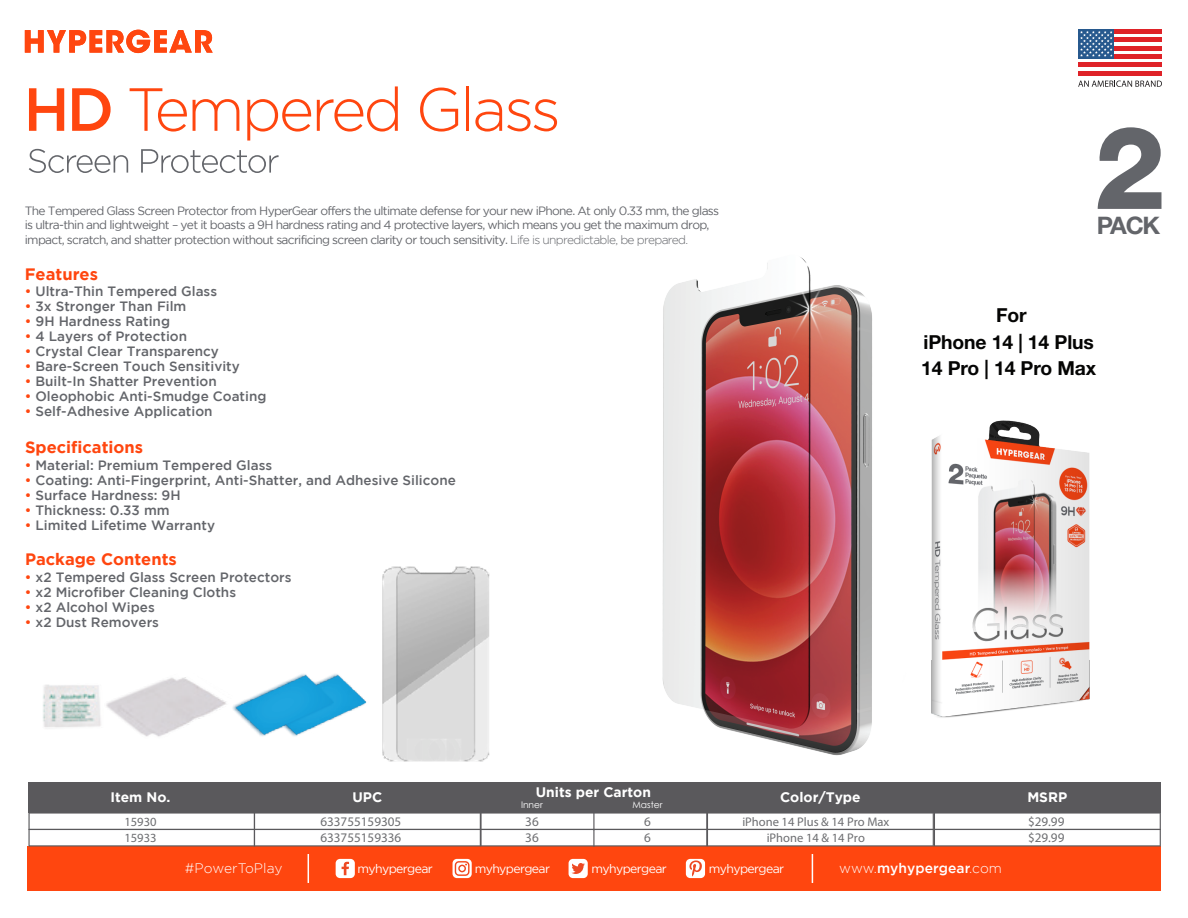
<style>
.page{position:relative;width:1188px;height:918px;background:#fff}
.page>*{position:absolute;margin:0;border:0;box-sizing:border-box;transform-origin:0 0}
.t1{font:800 115.5px "Helvetica Neue LT Std";color:#63656a}
.t2{font:700 24.15px "Helvetica Neue LT Std";color:#63656a}
.t3{font:700 19.35px/26.2px "Helvetica Neue LT Std";letter-spacing:-.005em;color:#050504;text-align:center}
.t4{font:700 16.5px "Gotham";color:#ff460f}
.t5{font:700 13.8px "Gotham";color:#fff}
.t6{font:500 13.8px "Gotham";letter-spacing:.01em;color:#fff}
.t7{font:300 13.8px "Gotham";letter-spacing:.005em;color:#fff}
.t8{font:500 13.5px "Gotham";color:#63656a}
.t9{font:13.2px "Myriad Pro";color:#6d6e71}
.t10{font:12.6px "Myriad Pro";color:#6d6e71}
.t11{font:12.3px "Gotham";letter-spacing:-.05em;color:#fff}
.t12{font:12px/14.4px "Gotham";letter-spacing:-.06em;color:#63656a}
.t13{font:9.15px "Century Gothic";color:#fff}
.s1{font-weight:300}
.s2{color:#ff460f}
</style>
<div class="page">
<div style="left:27px;top:847px;width:1134px;height:44px;background:#ff460f"></div>
<div style="left:336px;top:859px;width:19px;height:19px;background:#fff;border-radius:4px"></div>
<svg style="left:342px;top:862px;width:7px;height:13px"></svg>
<div style="left:569px;top:859px;width:19px;height:19px;background:#fff;border-radius:4px"></div>
<svg style="left:571px;top:863px;width:14px;height:11px"></svg>
<div style="left:686px;top:859px;width:19px;height:19px;background:#fff;border-radius:4px"></div>
<svg style="left:689px;top:861px;width:13px;height:15px"></svg>
<svg style="left:308px;top:854px;width:1px;height:29px"></svg>
<svg style="left:812px;top:854px;width:1px;height:29px"></svg>
<svg style="left:453px;top:859px;width:19px;height:19px"></svg>
<hr style="left:1081px;top:29px;width:81px;height:4px;background:#df2228">
<hr style="left:1081px;top:38px;width:81px;height:4px;background:#df2228">
<hr style="left:1081px;top:46px;width:81px;height:4px;background:#df2228">
<div style="left:1081px;top:54px;width:81px;height:5px;background:#df2228"></div>
<hr style="left:1078px;top:63px;width:84px;height:4px;background:#df2228">
<hr style="left:1078px;top:71px;width:84px;height:4px;background:#df2228">
<div style="left:1078px;top:29px;width:36px;height:30px;background:#27598e"></div>
<svg style="left:1080px;top:31px;width:32px;height:26px"></svg>
<svg style="left:1078px;top:81px;width:84px;height:6px"></svg>
<svg style="left:25px;top:30px;width:188px;height:23px"></svg>
<div style="left:28px;top:782px;width:1133px;height:30px;background:#5a595c"></div>
<svg style="left:29px;top:149px;width:99px;height:24px"></svg>
<svg style="left:141px;top:149px;width:138px;height:24px"></svg>
<svg style="left:29px;top:88px;width:35px;height:43px"></svg>
<svg style="left:72px;top:88px;width:39px;height:43px"></svg>
<svg style="left:130px;top:88px;width:57px;height:44px"></svg>
<svg style="left:193px;top:99px;width:46px;height:32px"></svg>
<svg style="left:247px;top:99px;width:64px;height:42px"></svg>
<svg style="left:317px;top:86px;width:81px;height:46px"></svg>
<svg style="left:420px;top:88px;width:38px;height:44px"></svg>
<hr style="left:466px;top:86px;width:3px;height:45px;background:#ff460f">
<svg style="left:475px;top:99px;width:82px;height:33px"></svg>
<img style="left:43px;top:677px;width:181px;height:60px">
<img style="left:382px;top:566px;width:108px;height:196px">
<img style="left:224px;top:674px;width:143px;height:62px">
<svg style="left:28px;top:812px;width:1133px;height:35px"></svg>
<img style="left:662px;top:257px;width:210px;height:496px">
<img style="left:825px;top:390px;width:265px;height:366px">
<p class="t12" style="left:25px;top:203px;width:696px">The Tempered Glass Screen Protector from HyperGear offers the ultimate defense for your new iPhone. At only 0.33 mm, the glass is ultra-thin and lightweight – yet it boasts a 9H hardness rating and 4 protective layers, which means you get the maximum drop, impact, scratch, and shatter protection without sacrificing screen clarity or touch sensitivity. <span class="s1">Life is unpredictable, be prepared.</span></p>
<p class="t4" style="left:25px;top:264px;width:75px">Features</p>
<p class="t8" style="left:25px;top:284px;width:194px"><span class="s2">•</span> Ultra-Thin Tempered Glass</p>
<p class="t8" style="left:25px;top:299px;width:163px"><span class="s2">•</span> 3x Stronger Than Film</p>
<p class="t8" style="left:25px;top:314px;width:147px"><span class="s2">•</span> 9H Hardness Rating</p>
<p class="t8" style="left:25px;top:329px;width:164px"><span class="s2">•</span> 4 Layers of Protection</p>
<p class="t8" style="left:25px;top:344px;width:196px"><span class="s2">•</span> Crystal Clear Transparency</p>
<p class="t8" style="left:25px;top:359px;width:217px"><span class="s2">•</span> Bare-Screen Touch Sensitivity</p>
<p class="t8" style="left:25px;top:374px;width:193px"><span class="s2">•</span> Built-In Shatter Prevention</p>
<p class="t8" style="left:25px;top:389px;width:243px"><span class="s2">•</span> Oleophobic Anti-Smudge Coating</p>
<p class="t8" style="left:25px;top:404px;width:189px"><span class="s2">•</span> Self-Adhesive Application</p>
<p class="t4" style="left:25px;top:437px;width:120px">Specifications</p>
<p class="t8" style="left:25px;top:458px;width:249px"><span class="s2">•</span> Material: Premium Tempered Glass</p>
<p class="t8" style="left:25px;top:473px;width:433px"><span class="s2">•</span> Coating: Anti-Fingerprint, Anti-Shatter, and Adhesive Silicone</p>
<p class="t8" style="left:25px;top:488px;width:157px"><span class="s2">•</span> Surface Hardness: 9H</p>
<p class="t8" style="left:25px;top:503px;width:146px"><span class="s2">•</span> Thickness: 0.33 mm</p>
<p class="t8" style="left:25px;top:518px;width:192px"><span class="s2">•</span> Limited Lifetime Warranty</p>
<p class="t4" style="left:25px;top:549px;width:153px">Package Contents</p>
<p class="t8" style="left:25px;top:570px;width:268px"><span class="s2">•</span> x2 Tempered Glass Screen Protectors</p>
<p class="t8" style="left:25px;top:585px;width:213px"><span class="s2">•</span> x2 Microfiber Cleaning Cloths</p>
<p class="t8" style="left:25px;top:600px;width:131px"><span class="s2">•</span> x2 Alcohol Wipes</p>
<p class="t8" style="left:25px;top:615px;width:136px"><span class="s2">•</span> x2 Dust Removers</p>
<h1 class="t1" style="left:1094px;top:99px;width:73px">2</h1>
<h2 class="t2" style="left:1097px;top:210px;width:65px">PACK</h2>
<h3 class="t3" style="left:921px;top:302px;width:177px">For<br>iPhone 14 | 14 Plus<br>14 Pro | 14 Pro Max</h3>
<p class="t5" style="left:110px;top:790px;width:62px">Item No.</p>
<p class="t5" style="left:353px;top:790px;width:31px">UPC</p>
<p class="t5" style="left:536px;top:785px;width:117px">Units per Carton</p>
<p class="t13" style="left:521px;top:798px;width:23px">Inner</p>
<p class="t13" style="left:632px;top:798px;width:32px">Master</p>
<p class="t5" style="left:780px;top:790px;width:82px">Color/Type</p>
<p class="t5" style="left:1027px;top:790px;width:41px">MSRP</p>
<p class="t10" style="left:124px;top:814px;width:34px">15930</p>
<p class="t9" style="left:320px;top:813px;width:82px">633755159305</p>
<p class="t9" style="left:525px;top:813px;width:15px">36</p>
<p class="t9" style="left:644px;top:813px;width:8px">6</p>
<p class="t10" style="left:742px;top:814px;width:148px">iPhone 14 Plus &amp; 14 Pro Max</p>
<p class="t9" style="left:1028px;top:813px;width:38px">$29.99</p>
<p class="t10" style="left:767px;top:830px;width:100px">iPhone 14 &amp; 14 Pro</p>
<p class="t10" style="left:124px;top:830px;width:34px">15933</p>
<p class="t9" style="left:320px;top:830px;width:82px">633755159336</p>
<p class="t9" style="left:525px;top:830px;width:15px">36</p>
<p class="t9" style="left:644px;top:830px;width:8px">6</p>
<p class="t9" style="left:1028px;top:830px;width:38px">$29.99</p>
<p class="t7" style="left:185px;top:861px;width:99px">#PowerToPlay</p>
<p class="t11" style="left:357px;top:862px;width:77px">myhypergear</p>
<p class="t11" style="left:475px;top:862px;width:77px">myhypergear</p>
<p class="t11" style="left:591px;top:862px;width:77px">myhypergear</p>
<p class="t11" style="left:709px;top:862px;width:77px">myhypergear</p>
<p class="t6" style="left:839px;top:860px;width:164px"><span class="s1">www.</span>myhypergear<span class="s1">.com</span></p>
</div>
